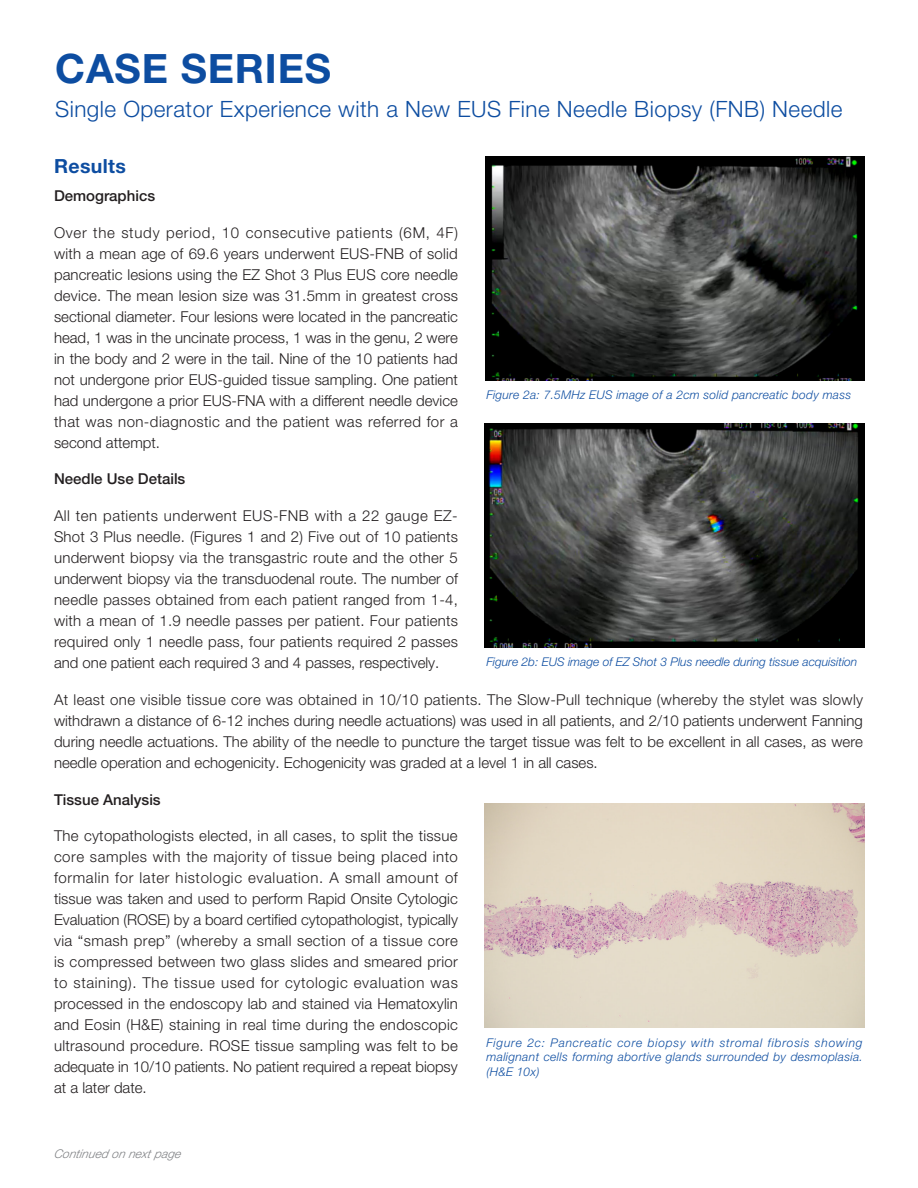
<style>
.page{position:relative;width:918px;height:1188px;background:#fff}
.page>*{position:absolute;margin:0;border:0;box-sizing:border-box;transform-origin:0 0}
.t1{font:700 40.5px "Helvetica Neue LT Std";letter-spacing:.02em;color:#0d4da1}
.t2{font:300 22.5px "Helvetica Neue LT Std";letter-spacing:.02em;color:#0d4da1}
.Subhead-blue_1{font:700 19.5px "Helvetica Neue LT Std";letter-spacing:.02em;color:#0d4da1}
.Text_1_10_14{font:300 15px/21px "Helvetica Neue";color:#231f20;text-align:justify}
.Text_1_10_14-2{font:500 15px "Helvetica Neue";color:#231f20}
.Subhead-blue_1-2{font:italic 300 12px/14.4px "Helvetica Neue LT Std";letter-spacing:.02em;color:#0d4da1;text-align:justify}
.Subhead-blue_1-3{font:italic 300 12px "Helvetica Neue LT Std";color:#0d4da1}
.Subhead-blue_1-4{font:italic 300 12px "Helvetica Neue LT Std";color:#808285}
</style>
<div class="page">
<img style="left:486px;top:156px;width:379px;height:224px">
<img style="left:485px;top:423px;width:380px;height:224px">
<img style="left:485px;top:804px;width:380px;height:224px">
<p class="t1" style="left:55px;top:43px;width:277px">CASE SERIES</p>
<p class="t2" style="left:55px;top:95px;width:789px">Single Operator Experience with a New EUS Fine Needle Biopsy (FNB) Needle</p>
<p class="Subhead-blue_1" style="left:54px;top:154px;width:74px">Results</p>
<p class="Text_1_10_14-2" style="left:54px;top:187px;width:103px">Demographics</p>
<p class="Text_1_10_14" style="left:54px;top:222px;width:406px">Over the study period, 10 consecutive patients (6M, 4F) with a mean age of 69.6 years underwent EUS-FNB of solid pancreatic lesions using the EZ Shot 3 Plus EUS core needle device. The mean lesion size was 31.5mm in greatest cross sectional diameter. Four lesions were located in the pancreatic head, 1 was in the uncinate process, 1 was in the genu, 2 were in the body and 2 were in the tail. Nine of the 10 patients had not undergone prior EUS-guided tissue sampling. One patient had undergone a prior EUS-FNA with a different needle device that was non-diagnostic and the patient was referred for a second attempt.</p>
<p class="Text_1_10_14-2" style="left:54px;top:470px;width:133px">Needle Use Details</p>
<p class="Text_1_10_14" style="left:54px;top:505px;width:406px">All ten patients underwent EUS-FNB with a 22 gauge EZ-Shot 3 Plus needle. (Figures 1 and 2) Five out of 10 patients underwent biopsy via the transgastric route and the other 5 underwent biopsy via the transduodenal route. The number of needle passes obtained from each patient ranged from 1-4, with a mean of 1.9 needle passes per patient. Four patients required only 1 needle pass, four patients required 2 passes and one patient each required 3 and 4 passes, respectively.</p>
<p class="Text_1_10_14" style="left:54px;top:689px;width:811px">At least one visible tissue core was obtained in 10/10 patients. The Slow-Pull technique (whereby the stylet was slowly withdrawn a distance of 6-12 inches during needle actuations) was used in all patients, and 2/10 patients underwent Fanning during needle actuations. The ability of the needle to puncture the target tissue was felt to be excellent in all cases, as were needle operation and echogenicity. Echogenicity was graded at a level 1 in all cases.</p>
<p class="Text_1_10_14-2" style="left:54px;top:790px;width:108px">Tissue Analysis</p>
<p class="Text_1_10_14" style="left:54px;top:825px;width:406px">The cytopathologists elected, in all cases, to split the tissue core samples with the majority of tissue being placed into formalin for later histologic evaluation. A small amount of tissue was taken and used to perform Rapid Onsite Cytologic Evaluation (ROSE) by a board certified cytopathologist, typically via “smash prep” (whereby a small section of a tissue core is compressed between two glass slides and smeared prior to staining). The tissue used for cytologic evaluation was processed in the endoscopy lab and stained via Hematoxylin and Eosin (H&amp;E) staining in real time during the endoscopic ultrasound procedure. ROSE tissue sampling was felt to be adequate in 10/10 patients. No patient required a repeat biopsy at a later date.</p>
<p class="Subhead-blue_1-2" style="left:486px;top:388px;width:366px">Figure 2a: 7.5MHz EUS image of a 2cm solid pancreatic body mass</p>
<p class="Subhead-blue_1-3" style="left:486px;top:655px;width:372px">Figure 2b: EUS image of EZ Shot 3 Plus needle during tissue acquisition</p>
<p class="Subhead-blue_1-2" style="left:486px;top:1035px;width:378px">Figure 2c: Pancreatic core biopsy with stromal fibrosis showing malignant cells forming abortive glands surrounded by desmoplasia. (H&amp;E 10x)</p>
<p class="Subhead-blue_1-4" style="left:54px;top:1146px;width:131px">Continued on next page</p>
</div>
